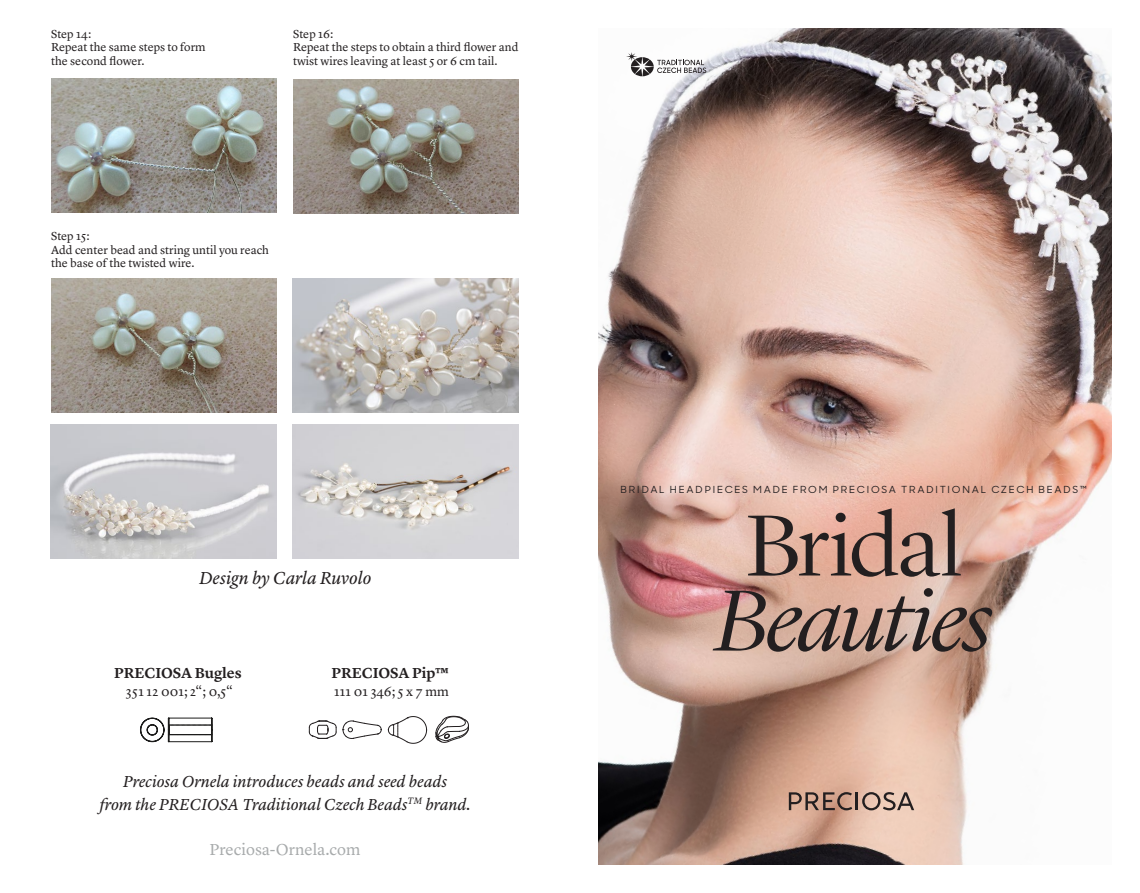
<style>
.page{position:relative;width:1140px;height:893px;background:#fff}
.page>*{position:absolute;margin:0;border:0;box-sizing:border-box;transform-origin:0 0}
.t1{font:italic 300 90px "Lyon Display";letter-spacing:-.02em;color:#231f20;scale:1.05 1}
.t2{font:300 90px "Lyon Display";letter-spacing:-.015em;color:#231f20;scale:1.05 1}
.t3{font:italic 18px "Lyon Text";color:#231f20}
.t4{font:italic 16.5px/22.5px "Lyon Text";letter-spacing:-.005em;color:#231f20;text-align:center}
.t5{font:16.5px "Lyon Text";color:#a8abac}
.t6{font:600 15px "Lyon Text";color:#231f20}
.t7{font:13.5px "Lyon Text";letter-spacing:.005em;color:#231f20}
.t8{font:12px/13.5px "Lyon Text";color:#231f20}
.t9{font:500 9.75px "Sharp Sans Display No 1";letter-spacing:.17em;color:#231f20;scale:1.05 1}
</style>
<div class="page">
<img style="left:598px;top:28px;width:513px;height:836px">
<svg style="left:343px;top:721px;width:39px;height:18px"></svg>
<svg style="left:309px;top:721px;width:28px;height:18px"></svg>
<svg style="left:388px;top:716px;width:39px;height:28px"></svg>
<svg style="left:435px;top:716px;width:34px;height:27px"></svg>
<svg style="left:626px;top:52px;width:80px;height:24px"></svg>
<hr style="left:855px;top:792px;width:3px;height:18px;background:#231f20">
<svg style="left:862px;top:792px;width:52px;height:18px"></svg>
<svg style="left:789px;top:792px;width:63px;height:18px"></svg>
<img style="left:51px;top:79px;width:225px;height:134px">
<img style="left:51px;top:278px;width:225px;height:134px">
<img style="left:293px;top:79px;width:226px;height:134px">
<svg style="left:140px;top:718px;width:72px;height:24px"></svg>
<img style="left:293px;top:424px;width:225px;height:134px">
<img style="left:293px;top:278px;width:225px;height:134px">
<img style="left:51px;top:424px;width:225px;height:134px">
<p class="t8" style="left:51px;top:26px;width:156px">Step 14:<br>Repeat the same steps to form the second flower.</p>
<p class="t8" style="left:293px;top:26px;width:227px">Step 16:<br>Repeat the steps to obtain a third flower and twist wires leaving at least 5 or 6 cm tail.</p>
<p class="t8" style="left:51px;top:228px;width:219px">Step 15:<br>Add center bead and string until you reach the base of the twisted wire.</p>
<h2 class="t3" style="left:199px;top:564px;width:174px">Design by Carla Ruvolo</h2>
<p class="t6" style="left:114px;top:661px;width:129px">PRECIOSA Bugles</p>
<p class="t7" style="left:126px;top:681px;width:109px">351 12 001; 2“; 0,5“</p>
<p class="t6" style="left:331px;top:661px;width:119px">PRECIOSA Pip™</p>
<p class="t7" style="left:334px;top:681px;width:116px">111 01 346; 5 x 7 mm</p>
<h3 class="t4" style="left:99px;top:769px;width:373px">Preciosa Ornela introduces beads and seed beads<br>from the PRECIOSA Traditional Czech Beads<sup>TM</sup> brand.</h3>
<h3 class="t5" style="left:209px;top:836px;width:152px">Preciosa-Ornela.com</h3>
<p class="t9" style="left:620px;top:482px;width:446px">BRIDAL HEADPIECES MADE FROM PRECIOSA TRADITIONAL CZECH BEADS™</p>
<h1 class="t2" style="left:745px;top:480px;width:207px">Bridal</h1>
<h1 class="t1" style="left:716px;top:555px;width:264px">Beauties</h1>
</div>
